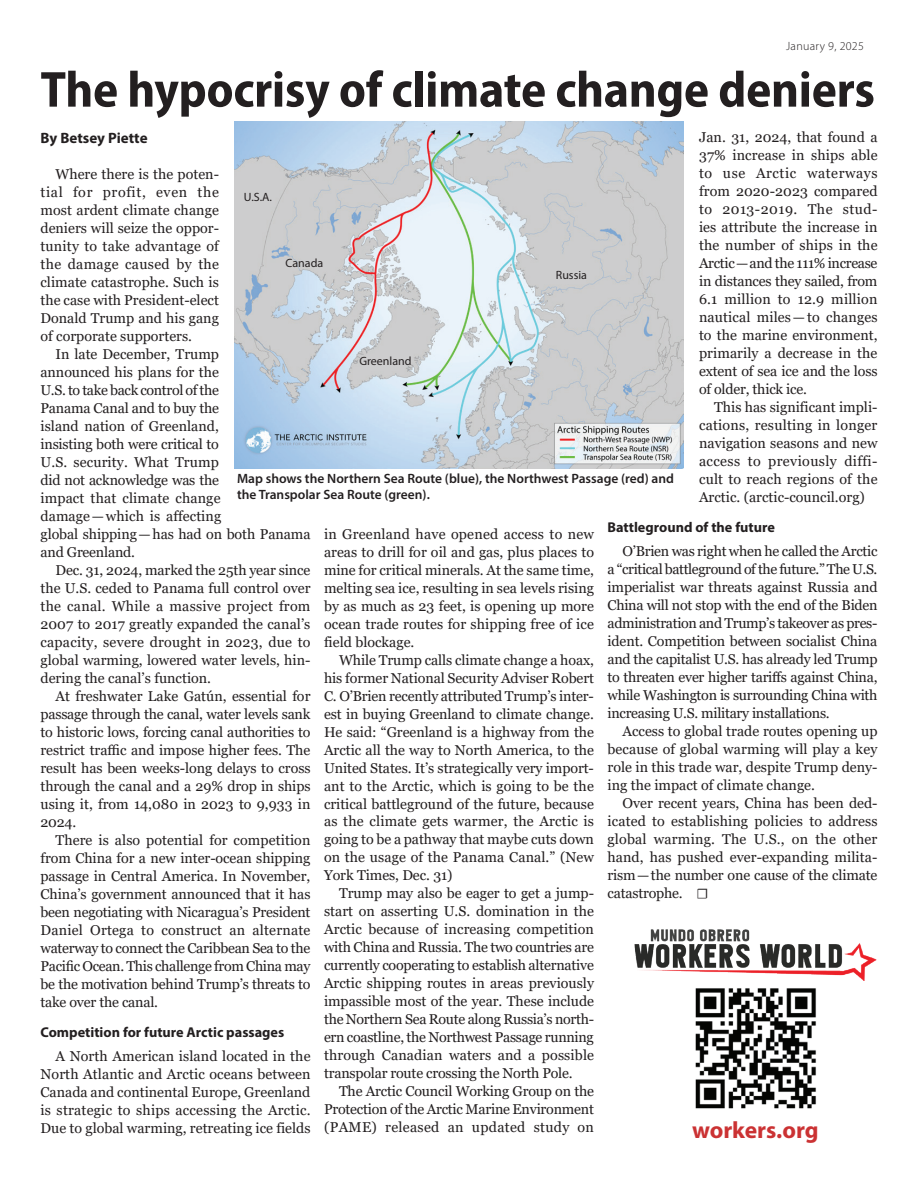
<style>
.page{position:relative;width:918px;height:1188px;background:#fff}
.page>*{position:absolute;margin:0;border:0;box-sizing:border-box;transform-origin:0 0}
.t1{font:700 semi-condensed 51px "Myriad Pro";letter-spacing:-.005em;color:#231f20}
.t2{font:700 23.7px "Myriad Pro";color:#cb3233}
.t3{font:700 15px "Myriad Pro";color:#231f20}
.t4{font:14.25px/18px "Georgia";color:#231f20;text-align:justify}
.t5{font:700 14.25px "Myriad Pro";color:#231f20}
.t6{font:600 13.5px/16.5px "Myriad Pro";color:#231f20}
.t7{font:12px "Myriad Pro";color:#231f20}
.t8{font:300 12px "Myriad Pro";letter-spacing:.025em;color:#231f20}
.s1{font-family:"Minion Pro"}
</style>
<div class="page">
<img style="left:635px;top:929px;width:241px;height:52px">
<img style="left:695px;top:988px;width:121px;height:121px">
<img style="left:234px;top:122px;width:450px;height:346px">
<p class="t8" style="left:786px;top:38px;width:79px">January 9, 2025</p>
<h1 class="t1" style="left:40px;top:57px;width:836px">The hypocrisy of climate change deniers</h1>
<p class="t3" style="left:40px;top:128px;width:109px">By Betsey Piette</p>
<p class="t4" style="left:41px;top:165px;width:180px;text-indent:15px">Where there is the poten&shy;tial for profit, even the most ardent climate change deniers will seize the oppor&shy;tunity to take advantage of the damage caused by the climate catastrophe. Such is the case with President-elect Donald Trump and his gang of corporate supporters.</p>
<p class="t4" style="left:41px;top:345px;width:272px;text-align:left;text-indent:15px">In late December, Trump<br>announced his plans for the<br>U.S. to take back control of the<br>Panama Canal and to buy the<br>island nation of Greenland,<br>insisting both were critical to<br>U.S. security. What Trump<br>did not acknowledge was the<br>impact that climate change damage—which is affecting<br>global shipping—has had on both Panama and Greenland.</p>
<p class="t4" style="left:41px;top:561px;width:272px;text-indent:15px">Dec. 31, 2024, marked the 25th year since the U.S. ceded to Panama full control over the canal. While a massive project from 2007 to 2017 greatly expanded the canal’s capacity, severe drought in 2023, due to global warming, lowered water levels, hin&shy;dering the canal’s function.</p>
<p class="t4" style="left:41px;top:687px;width:272px;text-indent:15px">At freshwater Lake Gatún, essential for passage through the canal, water levels sank to historic lows, forcing canal authorities to restrict traffic and impose higher fees. The result has been weeks-long delays to cross through the canal and a 29% drop in ships using it, from 14,080 in 2023 to 9,933 in 2024.</p>
<p class="t4" style="left:41px;top:831px;width:271px;text-indent:15px">There is also potential for competition from China for a new inter-ocean shipping passage in Central America. In November, China’s government announced that it has been negotiating with Nicaragua’s President Daniel Ortega to construct an alternate waterway to connect the Caribbean Sea to the Pacific Ocean. This challenge from China may be the motivation behind Trump’s threats to take over the canal.</p>
<p class="t5" style="left:41px;top:1022px;width:245px">Competition for future Arctic passages</p>
<p class="t4" style="left:41px;top:1047px;width:272px;text-indent:15px">A North American island located in the North Atlantic and Arctic oceans between Canada and continental Europe, Greenland is strategic to ships accessing the Arctic.<br>Due to global warming, retreating ice fields</p>
<p class="t4" style="left:699px;top:129px;width:180px">Jan. 31, 2024, that found a 37% increase in ships able to use Arctic waterways from 2020-2023 compared to 2013-2019. The stud&shy;ies attribute the increase in the number of ships in the Arctic—and the 111% increase in distances they sailed, from 6.1 million to 12.9 million nautical miles— to changes to the marine environment, primarily a decrease in the extent of sea ice and the loss of older, thick ice.</p>
<p class="t4" style="left:699px;top:399px;width:180px;text-indent:15px">This has significant impli&shy;cations, resulting in longer navigation seasons and new access to previously diffi&shy;cult to reach regions of the Arctic. (arctic-council.org)</p>
<p class="t5" style="left:608px;top:518px;width:169px">Battleground of the future</p>
<p class="t4" style="left:608px;top:543px;width:272px;text-indent:15px">O’Brien was right when he called the Arctic a “critical battleground of the future.” The U.S. imperialist war threats against Russia and China will not stop with the end of the Biden administration and Trump’s takeover as pres&shy;ident. Competition between socialist China and the capitalist U.S. has already led Trump to threaten ever higher tariffs against China, while Washington is surrounding China with increasing U.S. military installations.</p>
<p class="t4" style="left:608px;top:723px;width:271px;text-indent:15px">Access to global trade routes opening up because of global warming will play a key role in this trade war, despite Trump deny&shy;ing the impact of climate change.</p>
<p class="t4" style="left:608px;top:795px;width:272px;text-indent:15px">Over recent years, China has been ded&shy;icated to establishing policies to address global warming. The U.S., on the other hand, has pushed ever-expanding milita&shy;rism—the number one cause of the climate catastrophe. <span class="s1">☐</span></p>
<p class="t7" style="left:244px;top:190px;width:29px">U.S.A.</p>
<p class="t7" style="left:286px;top:256px;width:39px">Canada</p>
<p class="t7" style="left:556px;top:268px;width:33px">Russia</p>
<p class="t7" style="left:359px;top:353px;width:54px">Greenland</p>
<p class="t6" style="left:237px;top:470px;width:439px">Map shows the Northern Sea Route (blue), the Northwest Passage (red) and the Transpolar Sea Route (green).</p>
<p class="t4" style="left:324px;top:525px;width:272px">in Greenland have opened access to new areas to drill for oil and gas, plus places to mine for critical minerals. At the same time, melting sea ice, resulting in sea levels rising by as much as 23 feet, is opening up more ocean trade routes for shipping free of ice field blockage.</p>
<p class="t4" style="left:324px;top:651px;width:272px;text-indent:15px">While Trump calls climate change a hoax, his former National Security Adviser Robert C. O’Brien recently attributed Trump’s inter&shy;est in buying Greenland to climate change.<br>He said: “Greenland is a highway from the Arctic all the way to North America, to the United States. It’s strategically very import&shy;ant to the Arctic, which is going to be the critical battleground of the future, because as the climate gets warmer, the Arctic is going to be a pathway that maybe cuts down on the usage of the Panama Canal.” (New York Times, Dec. 31)</p>
<p class="t4" style="left:324px;top:885px;width:272px;text-indent:15px">Trump may also be eager to get a jump&shy;start on asserting U.S. domination in the Arctic because of increasing competition with China and Russia. The two countries are currently cooperating to establish alternative Arctic shipping routes in areas previously impassible most of the year. These include the Northern Sea Route along Russia’s north&shy;ern coastline, the Northwest Passage running through Canadian waters and a possible transpolar route crossing the North Pole.</p>
<p class="t4" style="left:324px;top:1083px;width:272px;text-indent:15px">The Arctic Council Working Group on the Protection of the Arctic Marine Environment (PAME) released an updated study on</p>
<h2 class="t2" style="left:692px;top:1115px;width:128px">workers.org</h2>
</div>
